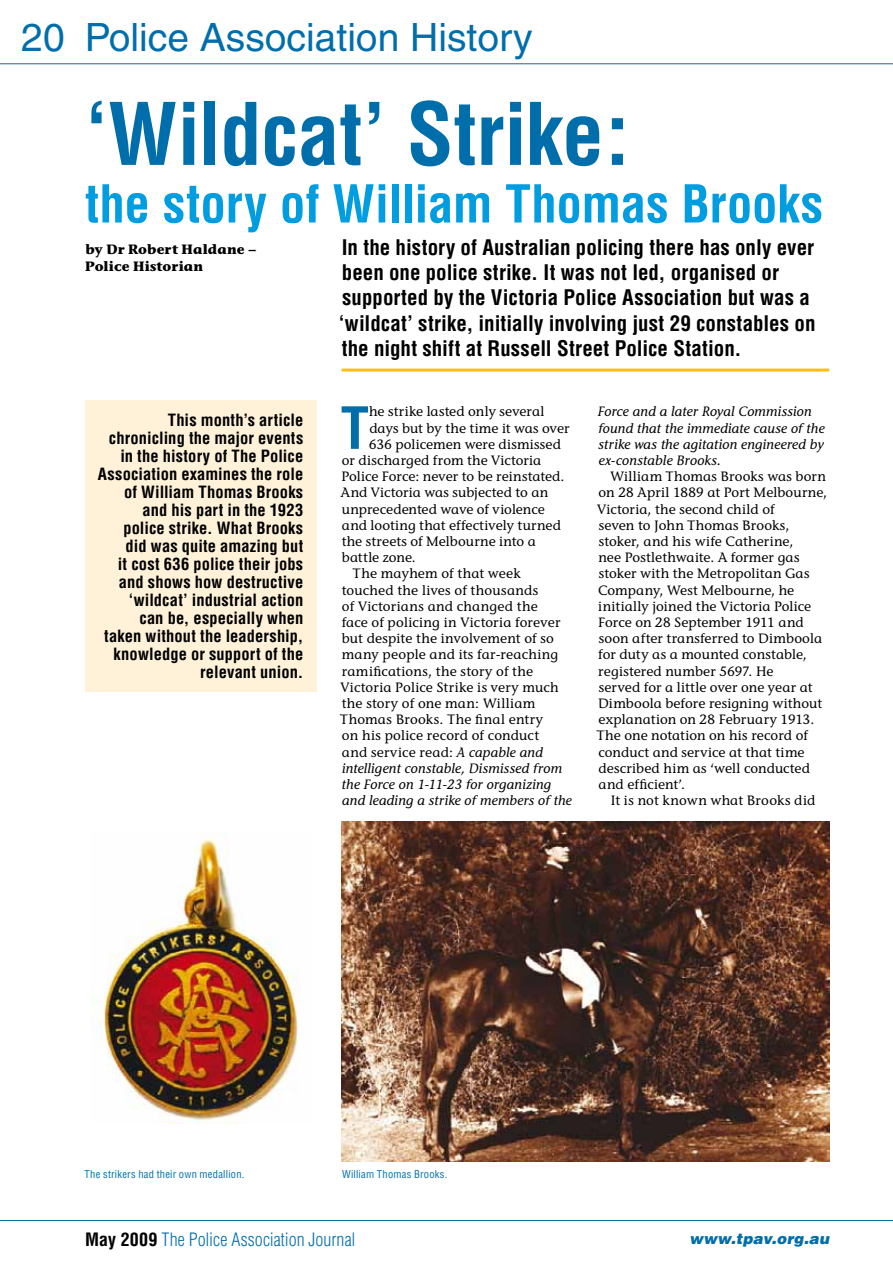
<style>
.page{position:relative;width:893px;height:1263px;background:#fff}
.page>*{position:absolute;margin:0;border:0;box-sizing:border-box;transform-origin:0 0}
.t1{font:700 condensed 84px "Helvetica";letter-spacing:-.005em;color:#006eab}
.t2{font:700 condensed 56.7px "Helvetica";color:#006eab}
.t3{font:700 condensed 51px "Helvetica";letter-spacing:-.005em;color:#009ee0}
.t4{font:39px "Helvetica";color:#006eab}
.t5{font:700 condensed 21px/25.2px "Helvetica";color:#000}
.t6{font:300 condensed 18px "Helvetica";color:#006eab}
.t7{font:700 condensed 16.5px/18px "Helvetica";letter-spacing:.005em;color:#000;text-align:right}
.t8{font:italic 900 15px "Helvetica";letter-spacing:.01em;color:#006eab}
.t9{font:500 13.5px/16.2px "Stone Inf ITC";letter-spacing:.01em;color:#000}
.t10{font:italic 500 13.5px/16.2px "Stone Inf ITC";letter-spacing:.01em;color:#000}
.t11{font:700 13.5px/16.2px "Stone Inf ITC";letter-spacing:.01em;color:#000}
.t12{font:condensed 10.5px "Helvetica";letter-spacing:.025em;color:#006eab}
.s1{font-style:italic}
.s2{font-weight:700;color:#000}
</style>
<div class="page">
<hr style="left:0;top:1220px;width:893px;height:1px;background:#006eab">
<hr style="left:0;top:63px;width:893px;height:1px;background:#006eab">
<div style="left:85px;top:400px;width:231px;height:292px;background:#fff2d9"></div>
<hr style="left:342px;top:369px;width:487px;height:3px;background:#fbbd1a">
<img style="left:342px;top:821px;width:487px;height:341px">
<img style="left:91px;top:838px;width:208px;height:286px">
<h3 class="t4" style="left:21px;top:14px;width:45px">20</h3>
<h3 class="t4" style="left:85px;top:15px;width:449px">Police Association History</h3>
<h1 class="t1" style="left:85px;top:82px;width:545px">‘Wildcat’ Strike:</h1>
<h3 class="t3" style="left:85px;top:172px;width:740px">the story of William Thomas Brooks</h3>
<p class="t11" style="left:85px;top:241px;width:173px">by Dr Robert Haldane –<br>Police Historian</p>
<p class="t5" style="left:339px;top:235px;width:478px">In the history of Australian policing there has only ever been one police strike. It was not led, organised or supported by the Victoria Police Association but was a ‘wildcat’ strike, initially involving just 29 constables on the night shift at Russell Street Police Station.</p>
<h2 class="t2" style="left:341px;top:393px;width:30px">T</h2>
<p class="t9" style="left:369px;top:404px;width:177px">he strike lasted only several</p>
<p class="t7" style="left:98px;top:411px;width:207px">This month’s article chronicling the major events in the history of The Police<br>Association examines the role of William Thomas Brooks and his part in the 1923 police strike. What Brooks<br>did was quite amazing but<br>it cost 636 police their jobs and shows how destructive ‘wildcat’ industrial action<br>can be, especially when<br>taken without the leadership, knowledge or support of the relevant union.</p>
<p class="t10" style="left:598px;top:404px;width:228px">Force and a later Royal Commission found that the immediate cause of the strike was the agitation engineered by ex-constable Brooks.</p>
<p class="t9" style="left:369px;top:420px;width:202px">days but by the time it was over</p>
<p class="t9" style="left:369px;top:436px;width:194px">636 policemen were dismissed</p>
<p class="t9" style="left:342px;top:452px;width:201px">or discharged from the Victoria</p>
<p class="t9" style="left:341px;top:468px;width:225px">Police Force: never to be reinstated.</p>
<p class="t9" style="left:341px;top:485px;width:209px">And Victoria was subjected to an</p>
<p class="t9" style="left:342px;top:501px;width:204px">unprecedented wave of violence</p>
<p class="t9" style="left:342px;top:517px;width:221px">and looting that effectively turned</p>
<p class="t9" style="left:342px;top:533px;width:196px">the streets of Melbourne into a</p>
<p class="t9" style="left:342px;top:549px;width:76px">battle zone.</p>
<p class="t9" style="left:353px;top:566px;width:169px">The mayhem of that week</p>
<p class="t9" style="left:342px;top:582px;width:198px">touched the lives of thousands</p>
<p class="t9" style="left:342px;top:598px;width:197px">of Victorians and changed the</p>
<p class="t9" style="left:342px;top:614px;width:220px">face of policing in Victoria forever</p>
<p class="t9" style="left:342px;top:630px;width:214px">but despite the involvement of so</p>
<p class="t9" style="left:342px;top:647px;width:218px">many people and its far-reaching</p>
<p class="t9" style="left:342px;top:663px;width:193px">ramifications, the story of the</p>
<p class="t9" style="left:341px;top:679px;width:220px">Victoria Police Strike is very much</p>
<p class="t9" style="left:342px;top:695px;width:195px">the story of one man: William</p>
<p class="t9" style="left:340px;top:711px;width:204px">Thomas Brooks. The final entry</p>
<p class="t9" style="left:342px;top:728px;width:199px">on his police record of conduct</p>
<p class="t9" style="left:342px;top:744px;width:203px">and service read: <span class="s1">A capable and</span></p>
<p class="t10" style="left:342px;top:760px;width:222px">intelligent constable, Dismissed from</p>
<p class="t10" style="left:342px;top:776px;width:211px">the Force on 1-11-23 for organizing</p>
<p class="t10" style="left:342px;top:793px;width:231px">and leading a strike of members of the</p>
<p class="t9" style="left:597px;top:468px;width:232px;text-indent:14px">William Thomas Brooks was born on 28 April 1889 at Port Melbourne,<br>Victoria, the second child of<br>seven to John Thomas Brooks, stoker, and his wife Catherine,<br>nee Postlethwaite. A former gas stoker with the Metropolitan Gas<br>Company, West Melbourne, he initially joined the Victoria Police<br>Force on 28 September 1911 and soon after transferred to Dimboola for duty as a mounted constable, registered number 5697. He<br>served for a little over one year at<br>Dimboola before resigning without explanation on 28 February 1913.<br>The one notation on his record of conduct and service at that time described him as ‘well conducted and efficient’.</p>
<p class="t9" style="left:611px;top:792px;width:206px">It is not known what Brooks did</p>
<p class="t12" style="left:85px;top:1167px;width:161px">The strikers had their own medallion.</p>
<p class="t12" style="left:342px;top:1167px;width:107px">William Thomas Brooks.</p>
<h3 class="t6" style="left:85px;top:1228px;width:272px"><span class="s2">May 2009</span> The Police Association Journal</h3>
<p class="t8" style="left:689px;top:1229px;width:141px">www.tpav.org.au</p>
</div>
